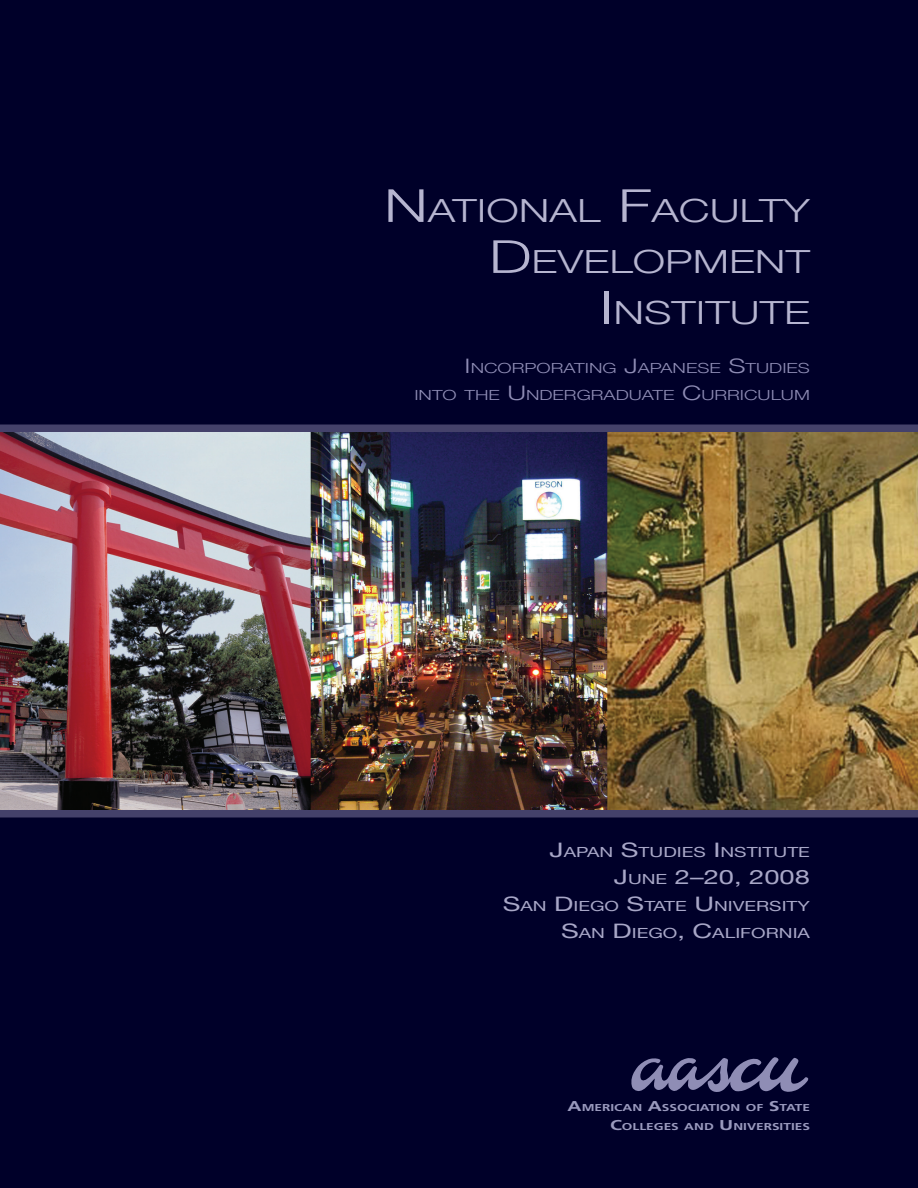
<style>
.page{position:relative;width:918px;height:1188px;background:#000029}
.page>*{position:absolute;margin:0;border:0;box-sizing:border-box;transform-origin:0 0}
.cov_tx1{font:300 31.95px "Helvetica Neue";color:#b6b5d0;scale:1.37 1}
.cov_tx4{font:19.95px "Helvetica Neue";color:#a8a7c7;scale:1.37 1}
.cov_tx4-2{font:13.95px "Helvetica Neue";color:#a8a7c7;scale:1.37 1}
.cov_tx2{font:300 13.95px "Helvetica Neue";color:#8f8db5;scale:1.37 1}
.cov_tx3{font:700 10.05px "Frutiger";color:#9a9abe;scale:1.37 1}
.s1{font-size:45.6px}
.s2{font-size:19.95px}
.s3{font-size:13.95px}
.s4{font-size:14.25px}
</style>
<div class="page">
<img style="left:0;top:432px;width:918px;height:378px">
<div style="left:0;top:424px;width:918px;height:8px;background:#44416a"></div>
<div style="left:0;top:810px;width:918px;height:8px;background:#44416a"></div>
<svg style="left:631px;top:1057px;width:178px;height:35px"></svg>
<p class="cov_tx1" style="left:384px;top:191px;width:312px"><span class="s1">N</span>ATIONAL <span class="s1">F</span>ACULTY</p>
<p class="cov_tx1" style="left:489px;top:242px;width:236px"><span class="s1">D</span>EVELOPMENT</p>
<p class="cov_tx1" style="left:600px;top:293px;width:155px"><span class="s1">I</span> NSTITUTE</p>
<p class="cov_tx2" style="left:465px;top:359px;width:254px"><span class="s2">I</span> NCORPORATING <span class="s2">J</span>APANESE <span class="s2">S</span>TUDIES</p>
<p class="cov_tx2" style="left:414px;top:386px;width:290px">INTO THE <span class="s2">U</span> NDERGRADUATE <span class="s2">C</span>URRICULUM</p>
<p class="cov_tx4-2" style="left:550px;top:844px;width:192px"><span class="s2">J</span>APAN <span class="s2">S</span>TUDIES <span class="s2">I</span> NSTITUTE</p>
<p class="cov_tx4" style="left:614px;top:865px;width:145px">J<span class="s3">UNE</span> 2–20, 2008</p>
<p class="cov_tx4-2" style="left:503px;top:898px;width:226px"><span class="s2">S</span>AN <span class="s2">D</span> IEGO <span class="s2">S</span>TATE <span class="s2">U</span> NIVERSITY</p>
<p class="cov_tx4-2" style="left:561px;top:925px;width:183px"><span class="s2">S</span>AN <span class="s2">D</span> IEGO<span class="s2">, C</span>ALIFORNIA</p>
<p class="cov_tx3" style="left:568px;top:1102px;width:178px"><span class="s4">A</span>MERICAN <span class="s4">A</span>SSOCIATION OF <span class="s4">S</span>TATE</p>
<p class="cov_tx3" style="left:610px;top:1121px;width:147px"><span class="s4">C</span>OLLEGES AND <span class="s4">U</span>NIVERSITIES</p>
</div>
